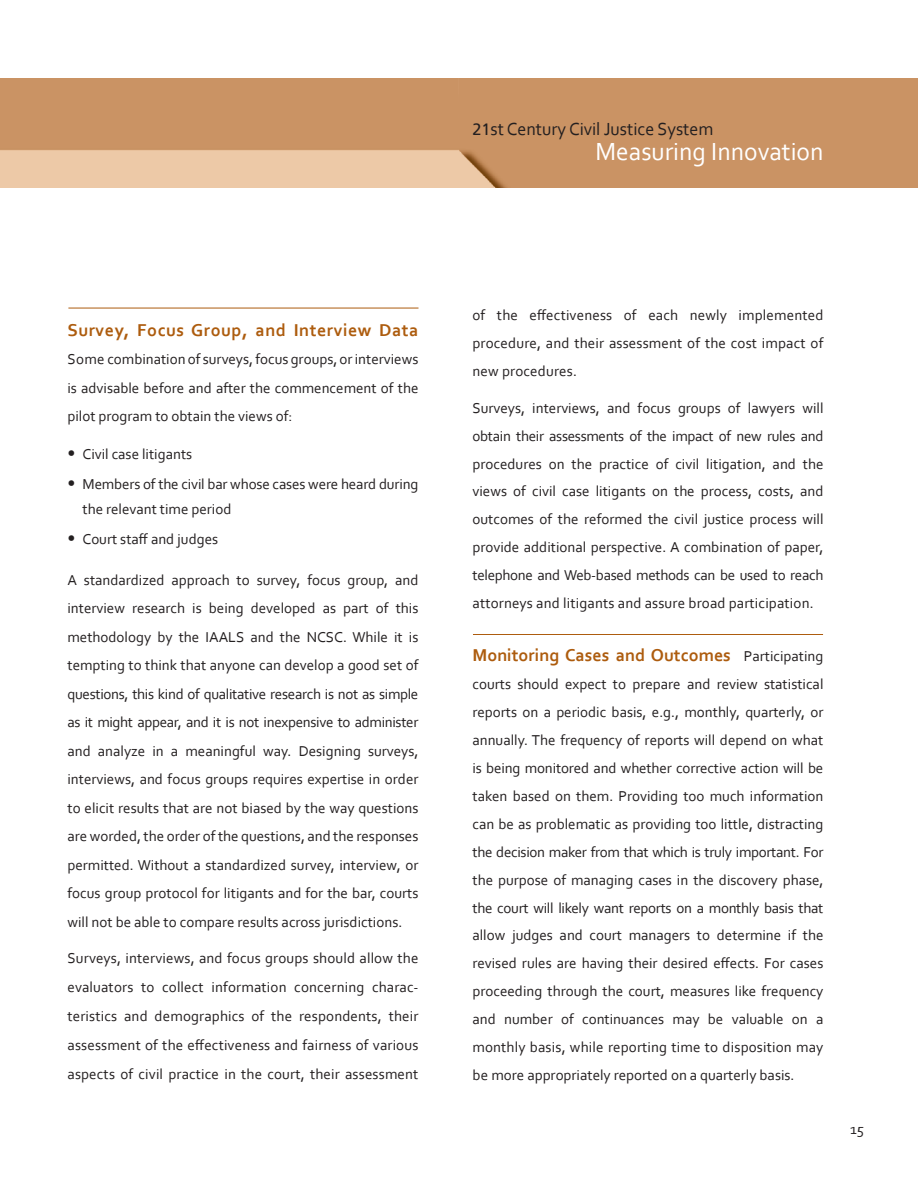
<style>
.page{position:relative;width:918px;height:1188px;background:#fff}
.page>*{position:absolute;margin:0;border:0;box-sizing:border-box;transform-origin:0 0}
.t1{font:25.95px "Corbel";color:#fff}
.t2{font:18.3px "Corbel";color:#231f20}
.Paragraph_Style_1{font:700 18px "Corbel";color:#ad5c0e}
.Paragraph_Style_1-2{font:700 18px "Corbel";letter-spacing:.03em;color:#ad5c0e}
.Paragraph_Style_1-3{font:15px/27.9px "Corbel";color:#231f20;text-align:justify}
.s1{font-family:"Frutiger LT Std";font-size:16.5px}
.s2{font-size:18px}
.s3{font-weight:400;font-size:15px;color:#231f20}
</style>
<div class="page">
<img style="left:0;top:78px;width:918px;height:109px">
<hr style="left:473px;top:634px;width:350px;height:1px;background:#ad5c0e">
<hr style="left:68px;top:308px;width:351px;height:1px;background:#ad5c0e">
<p class="t2" style="left:472px;top:118px;width:242px"><span class="s1">21</span>st Century Civil Justice System</p>
<p class="t1" style="left:595px;top:135px;width:230px">Measuring Innovation</p>
<p class="Paragraph_Style_1-2" style="left:68px;top:319px;width:353px">Survey, Focus Group, and Interview Data</p>
<p class="Paragraph_Style_1-3" style="left:68px;top:345px;width:352px;line-height:28.5px">Some combination of surveys, focus groups, or interviews is advisable before and after the commencement of the pilot program to obtain the views of:</p>
<p class="Paragraph_Style_1-3" style="left:68px;top:439px;width:126px"><span class="s2">•</span> Civil case litigants</p>
<p class="Paragraph_Style_1-3" style="left:68px;top:469px;width:353px"><span class="s2">•</span> Members of the civil bar whose cases were heard during</p>
<p class="Paragraph_Style_1-3" style="left:83px;top:495px;width:150px">the relevant time period</p>
<p class="Paragraph_Style_1-3" style="left:68px;top:525px;width:152px"><span class="s2">•</span> Court staff and judges</p>
<p class="Paragraph_Style_1-3" style="left:68px;top:565px;width:353px;line-height:28.5px">A standardized approach to survey, focus group, and interview research is being developed as part of this methodology by the IAALS and the NCSC. While it is tempting to think that anyone can develop a good set of questions, this kind of qualitative research is not as simple as it might appear, and it is not inexpensive to administer and analyze in a meaningful way. Designing surveys, interviews, and focus groups requires expertise in order to elicit results that are not biased by the way questions are worded, the order of the questions, and the responses permitted. Without a standardized survey, interview, or focus group protocol for litigants and for the bar, courts will not be able to compare results across jurisdictions.</p>
<p class="Paragraph_Style_1-3" style="left:68px;top:943px;width:353px;line-height:29px">Surveys, interviews, and focus groups should allow the evaluators to collect information concerning charac&shy;teristics and demographics of the respondents, their assessment of the effectiveness and fairness of various aspects of civil practice in the court, their assessment</p>
<p class="Paragraph_Style_1-3" style="left:473px;top:301px;width:353px">of the effectiveness of each newly implemented procedure, and their assessment of the cost impact of new procedures.</p>
<p class="Paragraph_Style_1-3" style="left:473px;top:393px;width:353px">Surveys, interviews, and focus groups of lawyers will obtain their assessments of the impact of new rules and procedures on the practice of civil litigation, and the views of civil case litigants on the process, costs, and outcomes of the reformed the civil justice process will provide additional perspective. A combination of paper, telephone and Web-based methods can be used to reach attorneys and litigants and assure broad participation.</p>
<p class="Paragraph_Style_1" style="left:472px;top:644px;width:352px">Monitoring Cases and Outcomes <span class="s3">Participating</span></p>
<p class="Paragraph_Style_1-3" style="left:472px;top:670px;width:353px">courts should expect to prepare and review statistical reports on a periodic basis, e.g., monthly, quarterly, or annually. The frequency of reports will depend on what is being monitored and whether corrective action will be taken based on them. Providing too much information can be as problematic as providing too little, distracting the decision maker from that which is truly important. For the purpose of managing cases in the discovery phase, the court will likely want reports on a monthly basis that allow judges and court managers to determine if the revised rules are having their desired effects. For cases proceeding through the court, measures like frequency and number of continuances may be valuable on a monthly basis, while reporting time to disposition may be more appropriately reported on a quarterly basis.</p>
<p class="Paragraph_Style_1-3" style="left:850px;top:1115px;width:15px">15</p>
</div>
